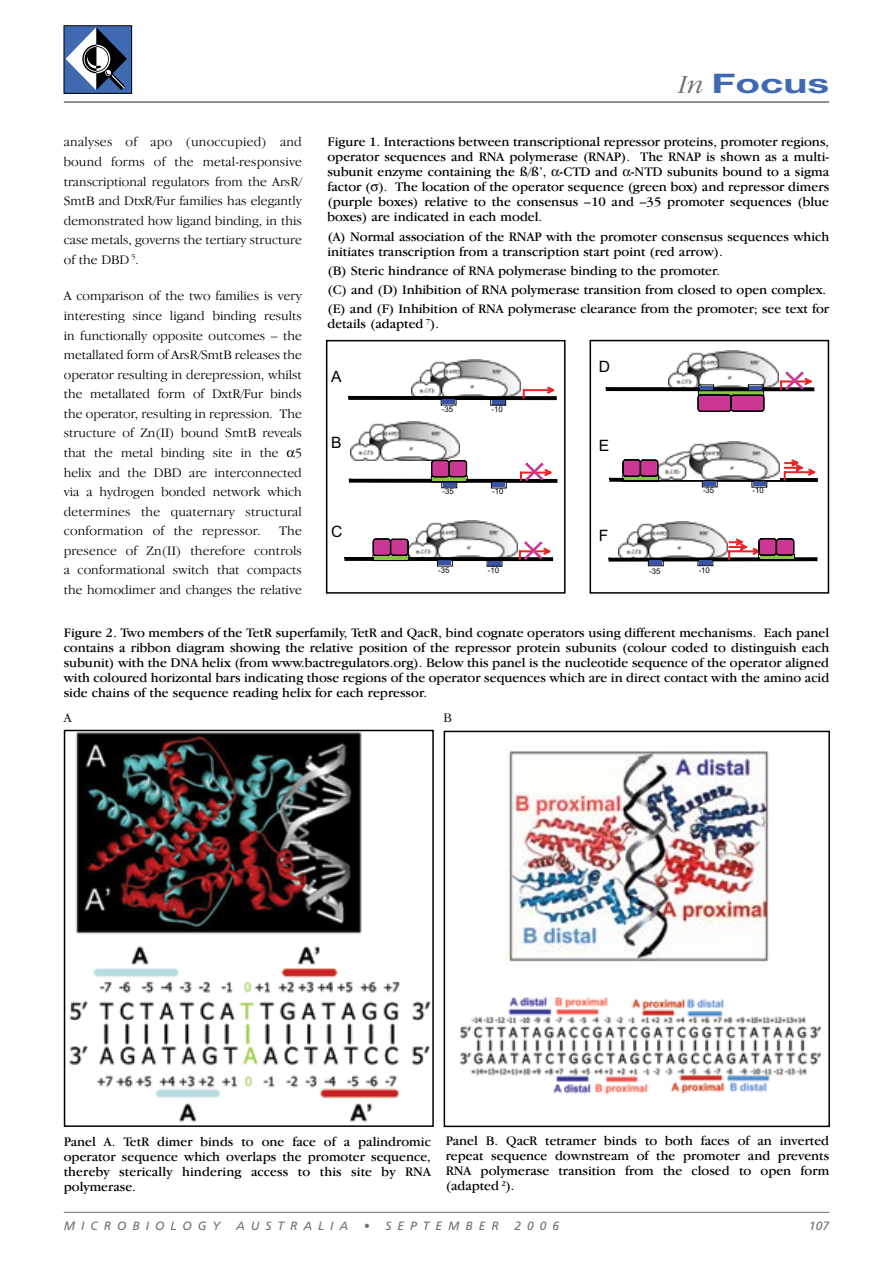
<style>
.page{position:relative;width:893px;height:1263px;background:#fff}
.page>*{position:absolute;margin:0;border:0;box-sizing:border-box;transform-origin:0 0}
.t1{font:700 27px "Helvetica Neue";color:#3f6ab1;scale:1.5 1}
.t2{font:15.6px "Arial";color:#000}
.t3{font:13.5px/15px "Garamond IT Cby BT";color:#000;text-align:justify}
.t4{font:300 13.5px/19.5px "Garamond IT Cby BT";color:#000;text-align:justify}
.t5{font:italic 12px "Frutiger";letter-spacing:.5em;color:#6d6f71}
.t6{font:7.8px "Arial";color:#000}
.s1{font-family:"Garamond IT Cby BT";font-weight:300;font-style:italic;color:#6d6f71}
</style>
<div class="page">
<hr style="left:64px;top:1212px;width:765px;height:1px;background:#6d6f71">
<hr style="left:64px;top:101px;width:765px;height:2px;background:#6d6f71">
<div style="left:64px;top:26px;width:68px;height:67px;background:#3f6ab1"></div>
<svg style="left:66px;top:28px;width:61px;height:62px"></svg>
<div style="left:64px;top:26px;width:68px;height:68px;border:1px solid #000"></div>
<img style="left:411px;top:360px;width:110px;height:36px">
<div style="left:348px;top:396px;width:209px;height:4px;border:2px solid #000"></div>
<hr style="left:442px;top:400px;width:13px;height:4px;background:#3a53a4">
<div style="left:441px;top:398px;width:16px;height:7px;border:1px solid #000"></div>
<hr style="left:492px;top:400px;width:13px;height:4px;background:#3a53a4">
<div style="left:490px;top:398px;width:16px;height:8px;border:1px solid #000"></div>
<svg style="left:522px;top:386px;width:33px;height:13px"></svg>
<img style="left:350px;top:422px;width:110px;height:39px">
<div style="left:349px;top:479px;width:208px;height:4px;border:2px solid #000"></div>
<div style="left:443px;top:482px;width:13px;height:5px;background:#3a53a4"></div>
<hr style="left:492px;top:483px;width:13px;height:4px;background:#3a53a4">
<div style="left:491px;top:481px;width:16px;height:7px;border:1px solid #000"></div>
<hr style="left:432px;top:477px;width:34px;height:4px;background:#88c540">
<div style="left:431px;top:476px;width:37px;height:6px;border:1px solid #000"></div>
<svg style="left:431px;top:460px;width:36px;height:17px"></svg>
<svg style="left:519px;top:462px;width:33px;height:20px"></svg>
<img style="left:408px;top:521px;width:109px;height:36px">
<div style="left:345px;top:557px;width:208px;height:4px;border:2px solid #000"></div>
<hr style="left:438px;top:561px;width:13px;height:4px;background:#3a53a4">
<div style="left:437px;top:559px;width:16px;height:7px;border:1px solid #000"></div>
<hr style="left:488px;top:561px;width:13px;height:4px;background:#3a53a4">
<div style="left:487px;top:559px;width:15px;height:8px;border:1px solid #000"></div>
<svg style="left:518px;top:541px;width:33px;height:20px"></svg>
<hr style="left:374px;top:556px;width:34px;height:4px;background:#88c540">
<div style="left:372px;top:554px;width:37px;height:7px;border:1px solid #000"></div>
<svg style="left:373px;top:538px;width:35px;height:18px"></svg>
<div style="left:326px;top:340px;width:240px;height:254px;border:2px solid #000"></div>
<img style="left:669px;top:351px;width:109px;height:36px">
<div style="left:606px;top:387px;width:208px;height:4px;border:2px solid #000"></div>
<hr style="left:700px;top:386px;width:13px;height:4px;background:#3a53a4">
<div style="left:698px;top:384px;width:16px;height:8px;border:1px solid #000"></div>
<hr style="left:749px;top:386px;width:13px;height:4px;background:#3a53a4">
<div style="left:748px;top:384px;width:16px;height:8px;border:1px solid #000"></div>
<svg style="left:780px;top:371px;width:32px;height:20px"></svg>
<hr style="left:699px;top:392px;width:64px;height:3px;background:#88c540">
<div style="left:698px;top:390px;width:66px;height:6px;border:1px solid #000"></div>
<svg style="left:698px;top:394px;width:66px;height:18px"></svg>
<div style="left:609px;top:478px;width:209px;height:4px;border:2px solid #000"></div>
<div style="left:703px;top:481px;width:13px;height:5px;background:#3a53a4"></div>
<div style="left:702px;top:480px;width:16px;height:7px;border:1px solid #000"></div>
<hr style="left:753px;top:482px;width:13px;height:4px;background:#3a53a4">
<div style="left:751px;top:480px;width:16px;height:8px;border:1px solid #000"></div>
<img style="left:658px;top:441px;width:122px;height:39px">
<hr style="left:624px;top:476px;width:34px;height:4px;background:#88c540">
<div style="left:622px;top:475px;width:37px;height:7px;border:1px solid #000"></div>
<svg style="left:622px;top:459px;width:36px;height:18px"></svg>
<svg style="left:783px;top:459px;width:33px;height:22px"></svg>
<img style="left:618px;top:521px;width:110px;height:36px">
<div style="left:609px;top:557px;width:208px;height:5px;border:2px solid #000"></div>
<div style="left:649px;top:560px;width:13px;height:5px;background:#3a53a4"></div>
<div style="left:648px;top:559px;width:16px;height:7px;border:1px solid #000"></div>
<div style="left:699px;top:560px;width:13px;height:5px;background:#3a53a4"></div>
<div style="left:697px;top:559px;width:16px;height:7px;border:1px solid #000"></div>
<div style="left:758px;top:554px;width:37px;height:7px;border:1px solid #000"></div>
<svg style="left:728px;top:538px;width:66px;height:22px"></svg>
<div style="left:590px;top:340px;width:239px;height:254px;border:2px solid #000"></div>
<img style="left:69px;top:733px;width:362px;height:389px">
<div style="left:64px;top:730px;width:370px;height:397px;border:2px solid #000"></div>
<img style="left:506px;top:749px;width:263px;height:213px">
<img style="left:459px;top:997px;width:363px;height:98px">
<div style="left:444px;top:731px;width:386px;height:396px;border:2px solid #000"></div>
<p class="t4" style="left:64px;top:132px;width:240px">analyses of apo (unoccupied) and bound forms of the metal-responsive transcriptional regulators from the ArsR/ SmtB and DtxR/Fur families has elegantly demonstrated how ligand binding, in this case metals, governs the tertiary structure of the DBD <sup>5</sup>.</p>
<p class="t4" style="left:64px;top:286px;width:240px">A comparison of the two families is very interesting since ligand binding results in functionally opposite outcomes – the metallated form of ArsR/SmtB releases the operator resulting in derepression, whilst the metallated form of DxtR/Fur binds the operator, resulting in repression. The structure of Zn(II) bound SmtB reveals that the metal binding site in the 5 helix and the DBD are interconnected via a hydrogen bonded network which determines the quaternary structural conformation of the repressor.</p>
<p class="t4" style="left:64px;top:521px;width:240px;text-indent:215px">The presence of Zn(II) therefore controls a conformational switch that compacts the homodimer and changes the relative</p>
<h1 class="t1" style="left:679px;top:67px;width:102px"><span class="s1">In</span> Focus</h1>
<p class="t3" style="left:327px;top:134px;width:503px">Figure 1. Interactions between transcriptional repressor proteins, promoter regions, operator sequences and RNA polymerase (RNAP). The RNAP is shown as a multi&shy;subunit enzyme containing the ß/ß’, -CTD and -NTD subunits bound to a sigma factor (▲). The location of the operator sequence (green box) and repressor dimers (purple boxes) relative to the consensus –10 and –35 promoter sequences (blue boxes) are indicated in each model.</p>
<p class="t3" style="left:327px;top:229px;width:503px">(A) Normal association of the RNAP with the promoter consensus sequences which initiates transcription from a transcription start point (red arrow).</p>
<p class="t3" style="left:327px;top:261px;width:503px;line-height:19.2px;text-align:left">(B) Steric hindrance of RNA polymerase binding to the promoter.<br>(C) and (D) Inhibition of RNA polymerase transition from closed to open complex. (E) and (F) Inhibition of RNA polymerase clearance from the promoter; see text for</p>
<p class="t3" style="left:327px;top:316px;width:113px">details (adapted <sup>7</sup>).</p>
<p class="t2" style="left:331px;top:366px;width:12px">A</p>
<p class="t2" style="left:331px;top:432px;width:12px">B</p>
<p class="t2" style="left:331px;top:522px;width:13px">C</p>
<p class="t6" style="left:442px;top:404px;width:13px">-35</p>
<p class="t6" style="left:491px;top:404px;width:13px">-10</p>
<p class="t6" style="left:442px;top:486px;width:13px">-35</p>
<p class="t6" style="left:492px;top:486px;width:13px">-10</p>
<p class="t6" style="left:438px;top:565px;width:13px">-35</p>
<p class="t6" style="left:488px;top:565px;width:13px">-10</p>
<p class="t2" style="left:599px;top:356px;width:13px">D</p>
<p class="t2" style="left:599px;top:435px;width:12px">E</p>
<p class="t2" style="left:599px;top:526px;width:11px">F</p>
<p class="t6" style="left:703px;top:486px;width:13px">-35</p>
<p class="t6" style="left:753px;top:486px;width:13px">-10</p>
<p class="t6" style="left:649px;top:566px;width:13px">-35</p>
<p class="t6" style="left:699px;top:565px;width:13px">-10</p>
<p class="t3" style="left:64px;top:625px;width:767px">Figure 2. Two members of the TetR superfamily, TetR and QacR, bind cognate operators using different mechanisms. Each panel contains a ribbon diagram showing the relative position of the repressor protein subunits (colour coded to distinguish each subunit) with the DNA helix (from www.bactregulators.org). Below this panel is the nucleotide sequence of the operator aligned with coloured horizontal bars indicating those regions of the operator sequences which are in direct contact with the amino acid side chains of the sequence reading helix for each repressor.</p>
<p class="t4" style="left:64px;top:707px;width:9px">A</p>
<p class="t4" style="left:443px;top:707px;width:10px">B</p>
<p class="t3" style="left:64px;top:1134px;width:369px">Panel A. TetR dimer binds to one face of a palindromic operator sequence which overlaps the promoter sequence, thereby sterically hindering access to this site by RNA polymerase.</p>
<p class="t3" style="left:446px;top:1133px;width:385px">Panel B. QacR tetramer binds to both faces of an inverted repeat sequence downstream of the promoter and prevents RNA polymerase transition from the closed to open form (adapted <sup>2</sup>).</p>
<p class="t5" style="left:64px;top:1218px;width:158px">MICROBIOLOGY</p>
<p class="t5" style="left:236px;top:1218px;width:113px">AUSTRALIA</p>
<p class="t5" style="left:364px;top:1218px;width:137px">• SEPTEMBER</p>
<p class="t5" style="left:514px;top:1218px;width:46px">2006</p>
<p class="t5" style="left:809px;top:1218px;width:22px">107</p>
</div>
